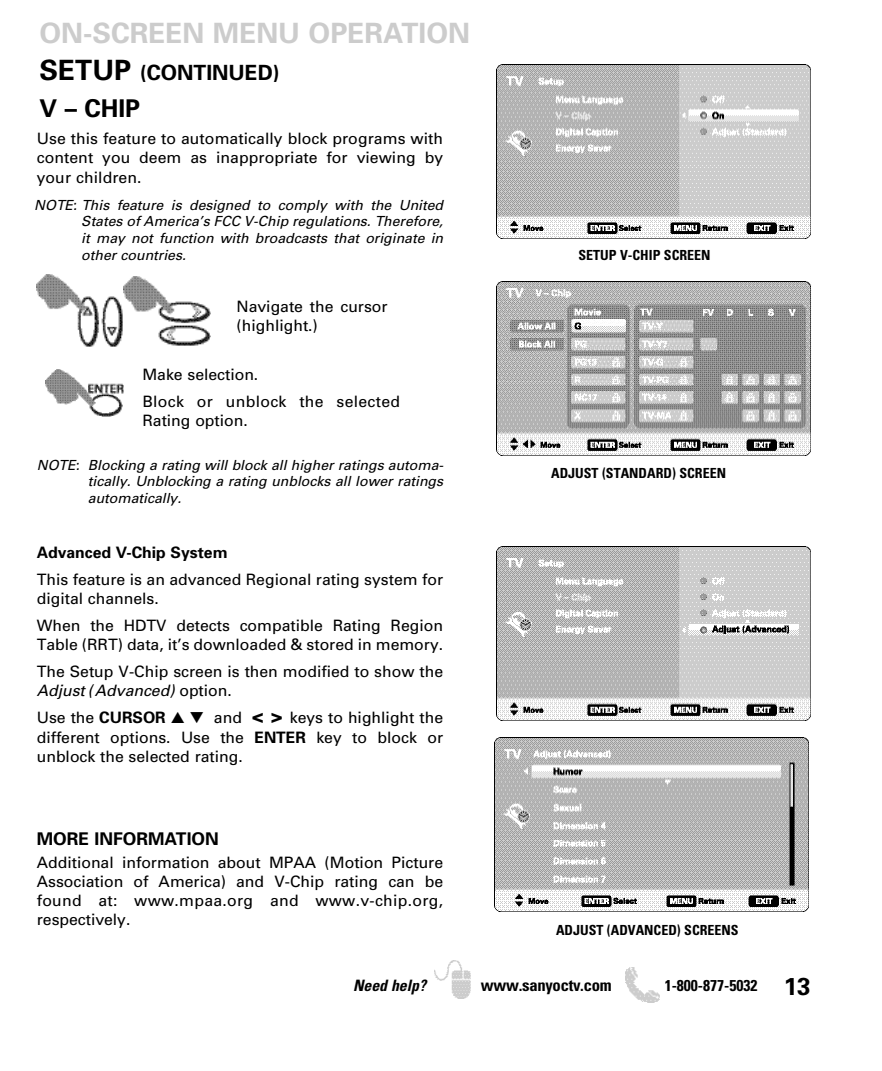
<style>
.page{position:relative;width:882px;height:1071px;background:#fff}
.page>*{position:absolute;margin:0;border:0;box-sizing:border-box;transform-origin:0 0}
.t1{font:700 28px "Univers";color:#ccc}
.t2{font:700 24.5px "Univers";color:#000}
.t3{font:700 21px "Univers";color:#000}
.t4{font:700 17.5px "Univers";color:#000}
.t5{font:700 condensed 16.62px "Univers";letter-spacing:-.015em;color:#000}
.t6{font:15.75px/19.2px "Univers";color:#000}
.t7{font:15.75px/26.8px "Univers";letter-spacing:.02em;color:#000}
.t8{font:700 15.75px "Univers";color:#000}
.t9{font:700 condensed 15.75px "Univers";color:#000}
.t10{font:italic 700 condensed 15.75px "Univers";color:#000}
.t11{font:italic 14px/16.8px "Univers";color:#000;text-align:justify}
.t12{font:700 condensed 14px "Univers";color:#000}
.s1{font-size:28px}
.s2{font-style:italic}
.s3{font-weight:700}
.s4{font-weight:700;font-size:21px}
.s5{font-stretch:normal;font-size:24.5px}
</style>
<div class="page">
<img style="left:435px;top:961px;width:36px;height:38px">
<img style="left:625px;top:967px;width:35px;height:35px">
<img style="left:497px;top:65px;width:314px;height:102px">
<img style="left:497px;top:167px;width:314px;height:72px">
<img style="left:497px;top:281px;width:315px;height:103px">
<img style="left:497px;top:384px;width:314px;height:72px">
<img style="left:497px;top:546px;width:314px;height:103px">
<img style="left:497px;top:649px;width:314px;height:72px">
<img style="left:494px;top:738px;width:315px;height:102px">
<img style="left:494px;top:840px;width:315px;height:72px">
<img style="left:37px;top:275px;width:86px;height:72px">
<img style="left:124px;top:277px;width:86px;height:69px">
<img style="left:45px;top:369px;width:78px;height:47px">
<h1 class="t1" style="left:40px;top:23px;width:432px">ON-SCREEN MENU OPERATION</h1>
<h3 class="t3" style="left:40px;top:65px;width:242px"><span class="s1">SETUP</span> (CONTINUED)</h3>
<h2 class="t2" style="left:40px;top:99px;width:102px">V – CHIP</h2>
<p class="t6" style="left:37px;top:130px;width:408px;text-align:justify">Use this feature to automatically block programs with content you deem as inappropriate for viewing by your children.</p>
<p class="t11" style="left:81px;top:198px;width:363px;text-indent:-47px">NOTE: This feature is designed to comply with the United States of America’s FCC V-Chip regulations. Therefore, it may not function with broadcasts that originate in other countries.</p>
<p class="t6" style="left:237px;top:298px;width:153px">Navigate the cursor (highlight.)</p>
<p class="t7" style="left:142px;top:363px;width:259px">Make selection.<br>Block or unblock the selected</p>
<p class="t6" style="left:142px;top:412px;width:107px">Rating option.</p>
<p class="t11" style="left:88px;top:458px;width:357px;text-indent:-51px">NOTE: Blocking a rating will block all higher ratings automa&shy;tically. Unblocking a rating unblocks all lower ratings automatically.</p>
<p class="t8" style="left:37px;top:547px;width:192px">Advanced V-Chip System</p>
<p class="t6" style="left:37px;top:571px;width:408px">This feature is an advanced Regional rating system for digital channels.</p>
<p class="t6" style="left:37px;top:617px;width:408px">When the HDTV detects compatible Rating Region<br>Table (RRT) data, it’s downloaded &amp; stored in memory.</p>
<p class="t6" style="left:37px;top:663px;width:408px">The Setup V-Chip screen is then modified to show the<br><span class="s2">Adjust (Advanced)</span> option.</p>
<p class="t6" style="left:37px;top:710px;width:408px;text-align:justify">Use the <span class="s3">CURSOR</span> ▲ ▼ and <span class="s4">&lt; &gt;</span> keys to highlight the different options. Use the <span class="s3">ENTER</span> key to block or unblock the selected rating.</p>
<p class="t4" style="left:37px;top:832px;width:183px">MORE INFORMATION</p>
<p class="t6" style="left:37px;top:854px;width:408px;text-align:justify">Additional information about MPAA (Motion Picture Association of America) and V-Chip rating can be found at: www.mpaa.org and www.v-chip.org, respectively.</p>
<p class="t12" style="left:579px;top:250px;width:134px">SETUP V-CHIP SCREEN</p>
<p class="t12" style="left:551px;top:468px;width:176px">ADJUST (STANDARD) SCREEN</p>
<p class="t12" style="left:556px;top:925px;width:184px">ADJUST (ADVANCED) SCREENS</p>
<p class="t10" style="left:353px;top:980px;width:74px">Need help?</p>
<p class="t5" style="left:481px;top:979px;width:133px">www.sanyoctv.com</p>
<p class="t9" style="left:665px;top:980px;width:147px">1-800-877-5032 <span class="s5">13</span></p>
</div>
